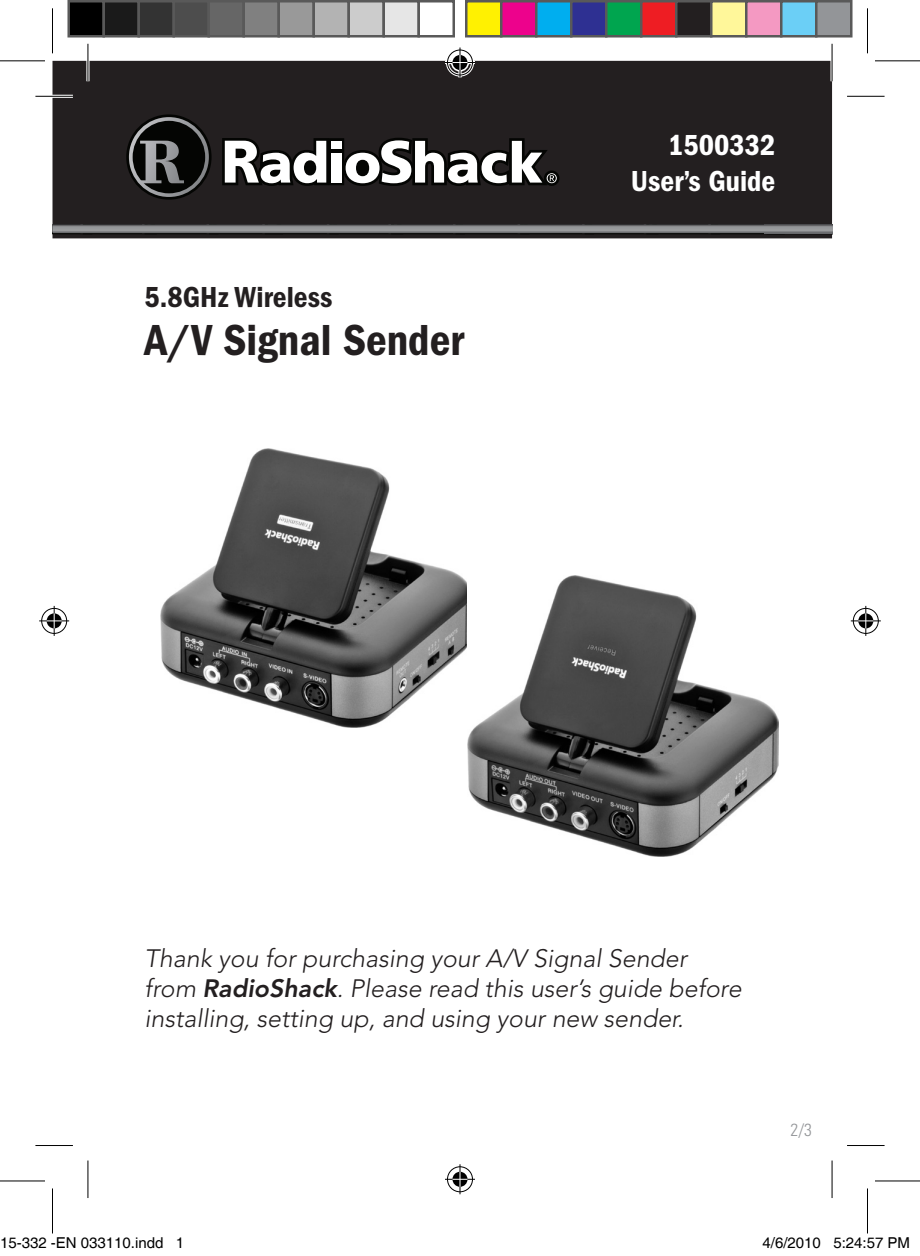
<style>
.page{position:relative;width:920px;height:1256px;background:#fff}
.page>*{position:absolute;margin:0;border:0;box-sizing:border-box;transform-origin:0 0}
.Product_name{font:600 condensed 45px "Franklin Gothic";color:#231f20}
.SKU{font:600 condensed 30px "Franklin Gothic";color:#fff}
.Product_name-2{font:600 condensed 30px "Franklin Gothic";color:#231f20}
.Body_text{font:italic 300 25px/30px "Avenir";color:#231f20}
.t1{font:300 condensed 17.5px "Univers";color:#939598}
.t2{font:15px "Helvetica";color:#000}
.s1{font-weight:800}
</style>
<div class="page">
<div style="left:54px;top:62px;width:776px;height:175px;background:#231f20"></div>
<div style="left:52px;top:61px;width:780px;height:177px;border:3px solid #231f20"></div>
<svg style="left:52px;top:224px;width:780px;height:12px"></svg>
<div style="left:329px;top:151px;width:15px;height:34px;border:5px solid #040503"></div>
<div style="left:329px;top:138px;width:15px;height:13px;border:5px solid #040503"></div>
<div style="left:343px;top:150px;width:39px;height:36px;border:5px solid #040503;border-radius:50%"></div>
<div style="left:544px;top:170px;width:15px;height:16px;border:5px solid #040503;border-radius:50%"></div>
<div style="left:126px;top:114px;width:86px;height:86px;border:5px solid #040503;border-radius:40px"></div>
<svg style="left:222px;top:138px;width:110px;height:48px"></svg>
<div style="left:331px;top:153px;width:11px;height:30px;background:#fff"></div>
<div style="left:331px;top:141px;width:11px;height:8px;background:#fff"></div>
<svg style="left:346px;top:138px;width:211px;height:48px"></svg>
<svg style="left:129px;top:117px;width:80px;height:80px"></svg>
<img style="left:161px;top:448px;width:306px;height:279px">
<img style="left:467px;top:575px;width:311px;height:281px">
<hr style="left:35px;top:95px;width:38px;height:3px;background:#fff">
<hr style="left:86px;top:44px;width:3px;height:37px;background:#fff">
<svg style="left:830px;top:44px;width:2px;height:37px"></svg>
<svg style="left:831px;top:1160px;width:1px;height:38px"></svg>
<hr style="left:35px;top:96px;width:38px;height:1px;background:#000">
<hr style="left:847px;top:96px;width:38px;height:1px;background:#000">
<hr style="left:35px;top:1145px;width:38px;height:1px;background:#000">
<hr style="left:847px;top:1145px;width:38px;height:1px;background:#000">
<hr style="left:88px;top:44px;width:1px;height:37px;background:#000">
<hr style="left:88px;top:1160px;width:1px;height:38px;background:#000">
<hr style="left:832px;top:44px;width:1px;height:37px;background:#000">
<hr style="left:832px;top:1160px;width:1px;height:38px;background:#000">
<hr style="left:0;top:60px;width:45px;height:1px;background:#000">
<hr style="left:875px;top:60px;width:45px;height:1px;background:#000">
<hr style="left:0;top:1180px;width:45px;height:1px;background:#000">
<hr style="left:875px;top:1180px;width:45px;height:1px;background:#000">
<hr style="left:52px;top:8px;width:1px;height:45px;background:#000">
<hr style="left:52px;top:1188px;width:1px;height:45px;background:#000">
<hr style="left:867px;top:8px;width:1px;height:45px;background:#000">
<hr style="left:867px;top:1188px;width:1px;height:45px;background:#000">
<div style="left:446px;top:48px;width:28px;height:29px;border:3px solid #fff;border-radius:50%"></div>
<hr style="left:445px;top:61px;width:30px;height:3px;background:#fff">
<svg style="left:458px;top:48px;width:4px;height:30px"></svg>
<div style="left:451px;top:53px;width:18px;height:19px;border:3px solid #fff;border-radius:50%"></div>
<div style="left:447px;top:50px;width:26px;height:25px;border:1px solid #000;border-radius:50%"></div>
<hr style="left:445px;top:62px;width:30px;height:1px;background:#000">
<hr style="left:460px;top:48px;width:1px;height:30px;background:#000">
<svg style="left:452px;top:55px;width:15px;height:15px"></svg>
<div style="left:446px;top:1165px;width:28px;height:28px;border:3px solid #fff;border-radius:50%"></div>
<hr style="left:445px;top:1177px;width:30px;height:3px;background:#fff">
<svg style="left:458px;top:1164px;width:4px;height:30px"></svg>
<div style="left:451px;top:1170px;width:18px;height:18px;border:3px solid #fff;border-radius:50%"></div>
<div style="left:447px;top:1166px;width:26px;height:26px;border:1px solid #000;border-radius:50%"></div>
<hr style="left:445px;top:1178px;width:30px;height:1px;background:#000">
<hr style="left:460px;top:1164px;width:1px;height:30px;background:#000">
<svg style="left:452px;top:1171px;width:15px;height:15px"></svg>
<div style="left:40px;top:607px;width:28px;height:28px;border:3px solid #fff;border-radius:50%"></div>
<hr style="left:39px;top:619px;width:30px;height:3px;background:#fff">
<hr style="left:53px;top:606px;width:3px;height:30px;background:#fff">
<div style="left:45px;top:612px;width:18px;height:18px;border:3px solid #fff;border-radius:50%"></div>
<div style="left:41px;top:608px;width:26px;height:25px;border:1px solid #000;border-radius:50%"></div>
<hr style="left:39px;top:620px;width:30px;height:1px;background:#000">
<hr style="left:54px;top:606px;width:1px;height:30px;background:#000">
<svg style="left:47px;top:613px;width:15px;height:15px"></svg>
<div style="left:852px;top:607px;width:28px;height:28px;border:3px solid #fff;border-radius:50%"></div>
<hr style="left:851px;top:619px;width:30px;height:3px;background:#fff">
<hr style="left:864px;top:606px;width:3px;height:30px;background:#fff">
<div style="left:857px;top:612px;width:18px;height:18px;border:3px solid #fff;border-radius:50%"></div>
<div style="left:853px;top:608px;width:26px;height:25px;border:1px solid #000;border-radius:50%"></div>
<hr style="left:851px;top:620px;width:30px;height:1px;background:#000">
<hr style="left:865px;top:606px;width:1px;height:30px;background:#000">
<svg style="left:858px;top:613px;width:15px;height:15px"></svg>
<div style="left:69px;top:1px;width:35px;height:35px;background:#000"></div>
<div style="left:67px;top:0;width:38px;height:38px;border:2px solid #595959"></div>
<div style="left:104px;top:1px;width:35px;height:35px;background:#1a1a1a"></div>
<div style="left:102px;top:0;width:38px;height:38px;border:2px solid #595959"></div>
<div style="left:139px;top:1px;width:35px;height:35px;background:#333"></div>
<div style="left:137px;top:0;width:38px;height:38px;border:2px solid #595959"></div>
<div style="left:174px;top:1px;width:35px;height:35px;background:#4d4d4d"></div>
<div style="left:172px;top:0;width:38px;height:38px;border:2px solid #595959"></div>
<div style="left:209px;top:1px;width:35px;height:35px;background:#666"></div>
<div style="left:207px;top:0;width:38px;height:38px;border:2px solid #595959"></div>
<div style="left:244px;top:1px;width:35px;height:35px;background:#808080"></div>
<div style="left:242px;top:0;width:38px;height:38px;border:2px solid #595959"></div>
<div style="left:279px;top:1px;width:35px;height:35px;background:#999"></div>
<div style="left:277px;top:0;width:38px;height:38px;border:2px solid #595959"></div>
<div style="left:314px;top:1px;width:35px;height:35px;background:#b3b3b3"></div>
<div style="left:312px;top:0;width:38px;height:38px;border:2px solid #595959"></div>
<div style="left:349px;top:1px;width:35px;height:35px;background:#ccc"></div>
<div style="left:347px;top:0;width:38px;height:38px;border:2px solid #595959"></div>
<div style="left:384px;top:1px;width:35px;height:35px;background:#e6e6e6"></div>
<div style="left:382px;top:0;width:38px;height:38px;border:2px solid #595959"></div>
<div style="left:417px;top:0;width:38px;height:38px;border:2px solid #595959"></div>
<div style="left:466px;top:1px;width:35px;height:35px;background:#fff101"></div>
<div style="left:465px;top:0;width:37px;height:38px;border:2px solid #595959"></div>
<div style="left:501px;top:1px;width:35px;height:35px;background:#ed028c"></div>
<div style="left:500px;top:0;width:37px;height:38px;border:2px solid #595959"></div>
<div style="left:536px;top:1px;width:35px;height:35px;background:#00aeef"></div>
<div style="left:535px;top:0;width:37px;height:38px;border:2px solid #595959"></div>
<div style="left:571px;top:1px;width:35px;height:35px;background:#2e3092"></div>
<div style="left:570px;top:0;width:37px;height:38px;border:2px solid #595959"></div>
<div style="left:606px;top:1px;width:35px;height:35px;background:#00a54f"></div>
<div style="left:605px;top:0;width:37px;height:38px;border:2px solid #595959"></div>
<div style="left:641px;top:1px;width:35px;height:35px;background:#ee1d23"></div>
<div style="left:640px;top:0;width:37px;height:38px;border:2px solid #595959"></div>
<div style="left:676px;top:1px;width:35px;height:35px;background:#231f20"></div>
<div style="left:675px;top:0;width:37px;height:38px;border:2px solid #595959"></div>
<div style="left:711px;top:1px;width:35px;height:35px;background:#fff79a"></div>
<div style="left:710px;top:0;width:37px;height:38px;border:2px solid #595959"></div>
<div style="left:746px;top:1px;width:35px;height:35px;background:#f499c2"></div>
<div style="left:745px;top:0;width:37px;height:38px;border:2px solid #595959"></div>
<div style="left:781px;top:1px;width:35px;height:35px;background:#6bcff6"></div>
<div style="left:780px;top:0;width:37px;height:38px;border:2px solid #595959"></div>
<div style="left:816px;top:1px;width:35px;height:35px;background:#939598"></div>
<div style="left:815px;top:0;width:37px;height:38px;border:2px solid #595959"></div>
<p class="Product_name-2" style="left:145px;top:280px;width:189px">5.8GHz Wireless</p>
<p class="Product_name" style="left:145px;top:314px;width:321px">A/V Signal Sender</p>
<p class="SKU" style="left:668px;top:128px;width:109px">1500332</p>
<p class="SKU" style="left:631px;top:164px;width:146px">User’s Guide</p>
<p class="Body_text" style="left:145px;top:943px;width:599px">Thank you for purchasing your A/V Signal Sender from <span class="s1">RadioShack</span>. Please read this user’s guide before installing, setting up, and using your new sender.</p>
<p class="t1" style="left:791px;top:1119px;width:23px">2/3</p>
<p class="t2" style="left:0;top:1234px;width:186px">15-332 -EN 033110.indd 1</p>
<p class="t2" style="left:762px;top:1234px;width:149px">4/6/2010 5:24:57 PM</p>
</div>
